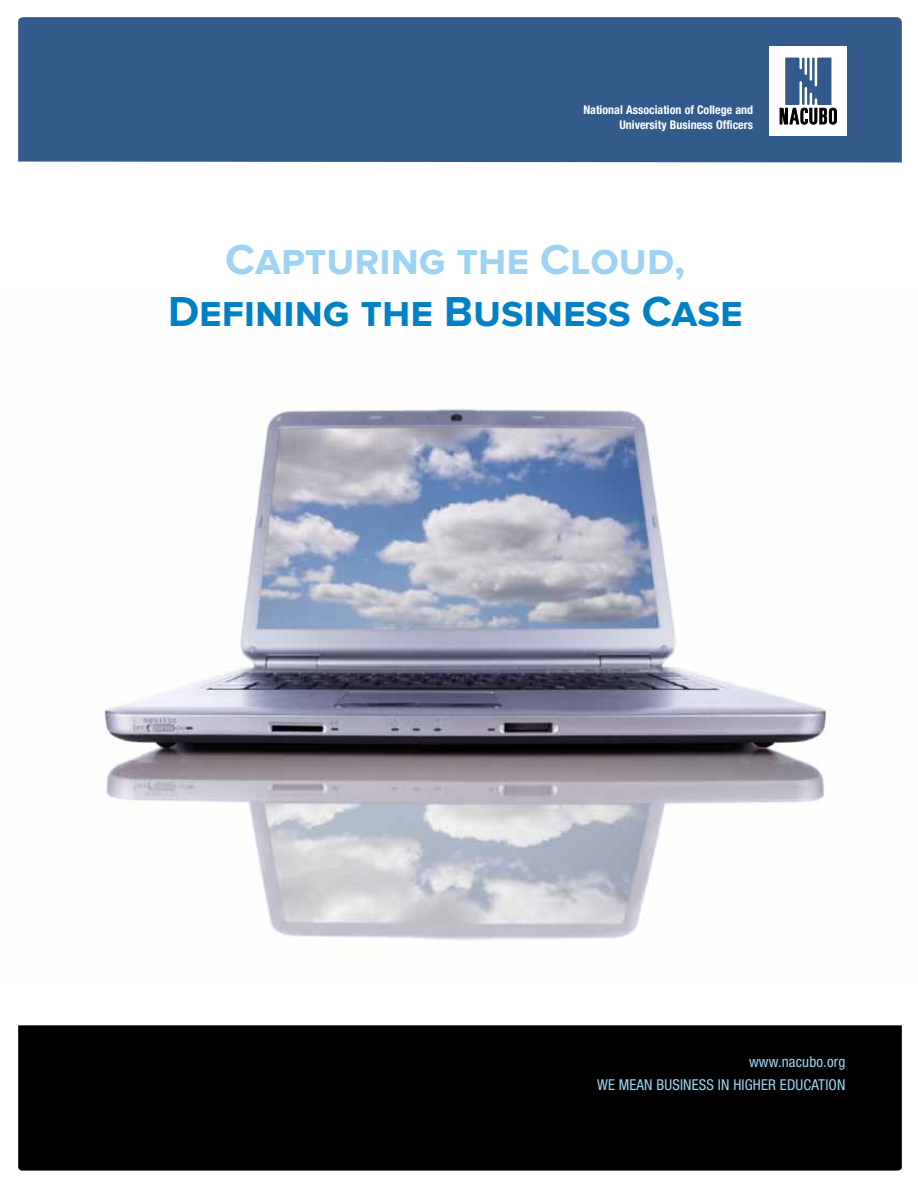
<style>
.page{position:relative;width:918px;height:1188px;background:#fff}
.page>*{position:absolute;margin:0;border:0;box-sizing:border-box;transform-origin:0 0}
.t1{font:700 43.5px "Proxima Nova S";color:#0081c6}
.t2{font:700 43.5px "Proxima Nova S";color:#9ed3f3}
.t3{font:condensed 15px/22.5px "Helvetica Neue LT Std";letter-spacing:.01em;color:#9ed3f3;text-align:right}
.t4{font:700 condensed 12px/15px "Helvetica Neue LT Std";color:#fff;text-align:right}
</style>
<div class="page">
<img style="left:104px;top:408px;width:724px;height:533px">
<div style="left:18px;top:1025px;width:884px;height:146px;background:#000"></div>
<div style="left:18px;top:17px;width:884px;height:146px;background:#325a8b"></div>
<div style="left:770px;top:46px;width:77px;height:90px;background:#fff"></div>
<svg style="left:780px;top:58px;width:57px;height:66px"></svg>
<p class="t4" style="left:583px;top:102px;width:171px">National Association of College and<br>University Business Officers</p>
<h1 class="t2" style="left:225px;top:235px;width:462px">Capturing the Cloud,</h1>
<h1 class="t1" style="left:168px;top:287px;width:576px">Defining the Business Case</h1>
<p class="t3" style="left:597px;top:1051px;width:250px">WWW.NACUBO.ORG<br>WE MEAN BUSINESS IN HIGHER EDUCATION</p>
</div>
